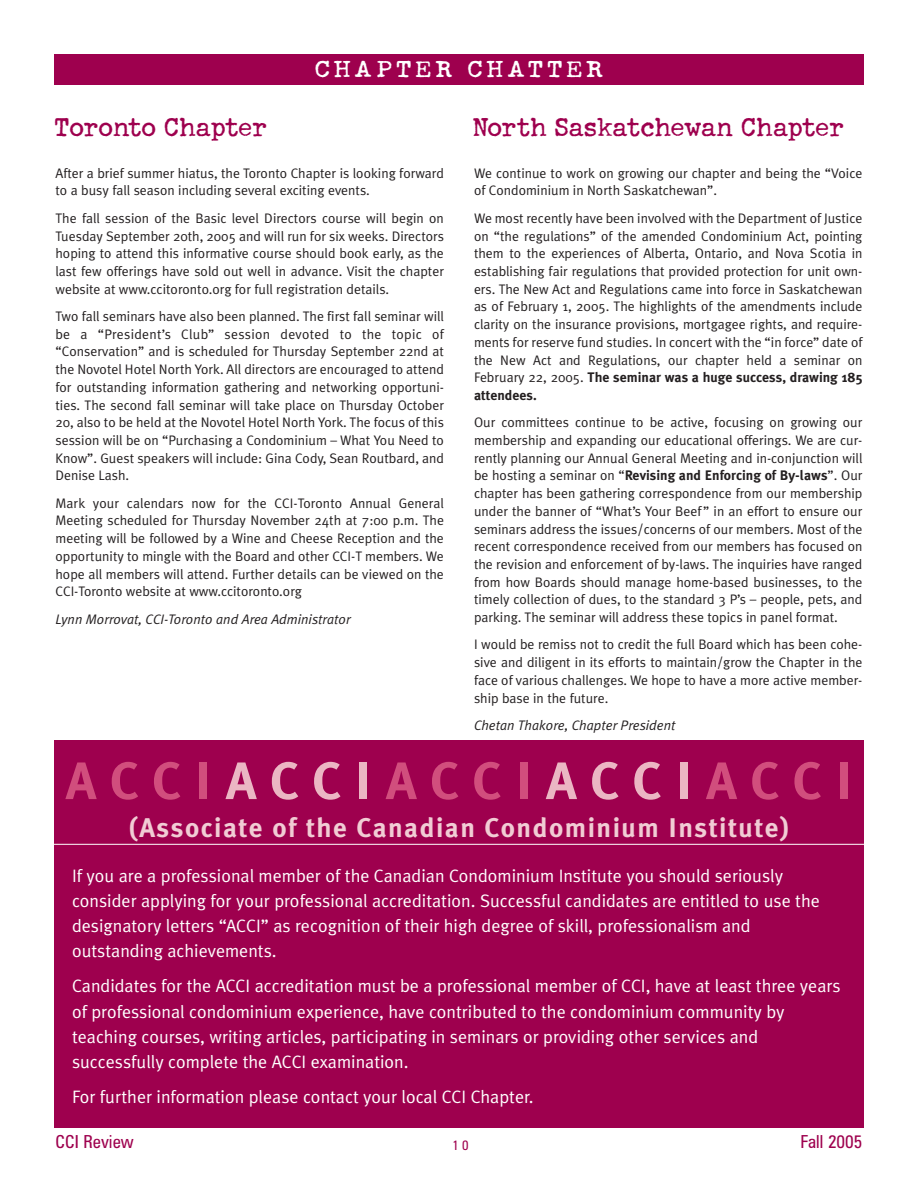
<style>
.page{position:relative;width:918px;height:1188px;background:#fff}
.page>*{position:absolute;margin:0;border:0;box-sizing:border-box;transform-origin:0 0}
.t1{font:700 52.5px "Meta Plus";letter-spacing:.255em;color:#d14e7d}
.t2{font:30px "Schmutz ICG Cleaned";color:#9e004e}
.t3{font:700 27px "Meta Plus";letter-spacing:.055em;color:#f1ccd4}
.t4{font:27px "Schmutz ICG Cleaned";letter-spacing:.105em;color:#fff;scale:1.15 1}
.t5{font:18px/25.2px "Meta Plus Normal";color:#fff}
.t6{font:condensed 18px "Zurich BT";color:#9e004e}
.t7{font:13.8px/17.7px "Meta Plus Normal";color:#231f20;text-align:justify}
.t8{font:700 13.8px/17.7px "Meta Plus";color:#231f20}
.t9{font:italic 13.8px "Meta Plus Normal";color:#231f20}
.t10{font:condensed 13.5px "Zurich BT";color:#9e004e}
.s1{font-family:"Meta Plus Normal";font-weight:400}
.s2{color:#ebb6c3}
</style>
<div class="page">
<div style="left:54px;top:54px;width:810px;height:31px;background:#9e004e"></div>
<div style="left:54px;top:741px;width:810px;height:387px;background:#9e004e"></div>
<hr style="left:54px;top:844px;width:810px;height:1px;background:#fff">
<h2 class="t2" style="left:54px;top:108px;width:215px">Toronto Chapter</h2>
<h3 class="t4" style="left:314px;top:52px;width:253px">CHAPTER CHATTER</h3>
<h2 class="t2" style="left:472px;top:108px;width:373px">North Saskatchewan Chapter</h2>
<p class="t7" style="left:56px;top:166px;width:390px">After a brief summer hiatus, the Toronto Chapter is looking forward to a busy fall season including several exciting events.</p>
<p class="t7" style="left:56px;top:211px;width:390px">The fall session of the Basic level Directors course will begin on Tuesday September 20th, 2005 and will run for six weeks. Directors hoping to attend this informative course should book early, as the last few offerings have sold out well in advance. Visit the chapter website at www.ccitoronto.org for full registration details.</p>
<p class="t7" style="left:56px;top:309px;width:390px">Two fall seminars have also been planned. The first fall seminar will be a “President’s Club” session devoted to the topic of “Conservation” and is scheduled for Thursday September 22nd at the Novotel Hotel North York. All directors are encouraged to attend for outstanding information gathering and networking opportuni&shy;ties. The second fall seminar will take place on Thursday October 20, also to be held at the Novotel Hotel North York. The focus of this session will be on “Purchasing a Condominium – What You Need to Know”. Guest speakers will include: Gina Cody, Sean Routbard, and Denise Lash.</p>
<p class="t7" style="left:56px;top:496px;width:390px">Mark your calendars now for the CCI-Toronto Annual General Meeting scheduled for Thursday November 24th at 7:00 p.m. The meeting will be followed by a Wine and Cheese Reception and the opportunity to mingle with the Board and other CCI-T members. We hope all members will attend. Further details can be viewed on the CCI-Toronto website at www.ccitoronto.org</p>
<p class="t9" style="left:56px;top:614px;width:297px">Lynn Morrovat, CCI-Toronto and Area Administrator</p>
<p class="t7" style="left:474px;top:166px;width:390px">We continue to work on growing our chapter and being the “Voice of Condominium in North Saskatchewan”.</p>
<p class="t7" style="left:474px;top:211px;width:390px">We most recently have been involved with the Department of Justice on “the regulations” of the amended Condominium Act, pointing them to the experiences of Alberta, Ontario, and Nova Scotia in establishing fair regulations that provided protection for unit own&shy;ers. The New Act and Regulations came into force in Saskatchewan as of February 1, 2005. The highlights of the amendments include clarity on the insurance provisions, mortgagee rights, and require&shy;ments for reserve fund studies. In concert with the “in force” date of the New Act and Regulations, our chapter held a seminar on</p>
<p class="t8" style="left:474px;top:370px;width:390px"><span class="s1">February 22, 2005.</span> The seminar was a huge success, drawing 185 attendees.</p>
<p class="t7" style="left:474px;top:415px;width:390px">Our committees continue to be active, focusing on growing our membership and expanding our educational offerings. We are cur&shy;rently planning our Annual General Meeting and in-conjunction will</p>
<p class="t8" style="left:474px;top:468px;width:390px"><span class="s1">be hosting a seminar on “</span>Revising and Enforcing of By-laws<span class="s1">”. Our</span></p>
<p class="t7" style="left:474px;top:486px;width:390px">chapter has been gathering correspondence from our membership under the banner of “What’s Your Beef” in an effort to ensure our seminars address the issues/concerns of our members. Most of the recent correspondence received from our members has focused on the revision and enforcement of by-laws. The inquiries have ranged from how Boards should manage home-based businesses, to the timely collection of dues, to the standard 3 P’s – people, pets, and parking. The seminar will address these topics in panel format.</p>
<p class="t7" style="left:474px;top:637px;width:390px">I would be remiss not to credit the full Board which has been cohe&shy;sive and diligent in its efforts to maintain/grow the Chapter in the face of various challenges. We hope to have a more active member&shy;ship base in the future.</p>
<p class="t9" style="left:474px;top:720px;width:203px">Chetan Thakore, Chapter President</p>
<h1 class="t1" style="left:66px;top:763px;width:788px">ACCI<span class="s2">ACCI</span>ACCI<span class="s2">ACCI</span>ACCI</h1>
<h3 class="t3" style="left:129px;top:818px;width:662px">(Associate of the Canadian Condominium Institute)</h3>
<p class="t5" style="left:72px;top:865px;width:749px">If you are a professional member of the Canadian Condominium Institute you should seriously consider applying for your professional accreditation. Successful candidates are entitled to use the designatory letters “ACCI” as recognition of their high degree of skill, professionalism and outstanding achievements.</p>
<p class="t5" style="left:72px;top:975px;width:770px">Candidates for the ACCI accreditation must be a professional member of CCI, have at least three years of professional condominium experience, have contributed to the condominium community by teaching courses, writing articles, participating in seminars or providing other services and successfully complete the ACCI examination.</p>
<h3 class="t5" style="left:72px;top:1086px;width:463px">For further information please contact your local CCI Chapter.</h3>
<h3 class="t6" style="left:56px;top:1136px;width:80px">CCI Review</h3>
<p class="t10" style="left:452px;top:1140px;width:18px">10</p>
<h3 class="t6" style="left:801px;top:1136px;width:63px">Fall 2005</h3>
</div>
